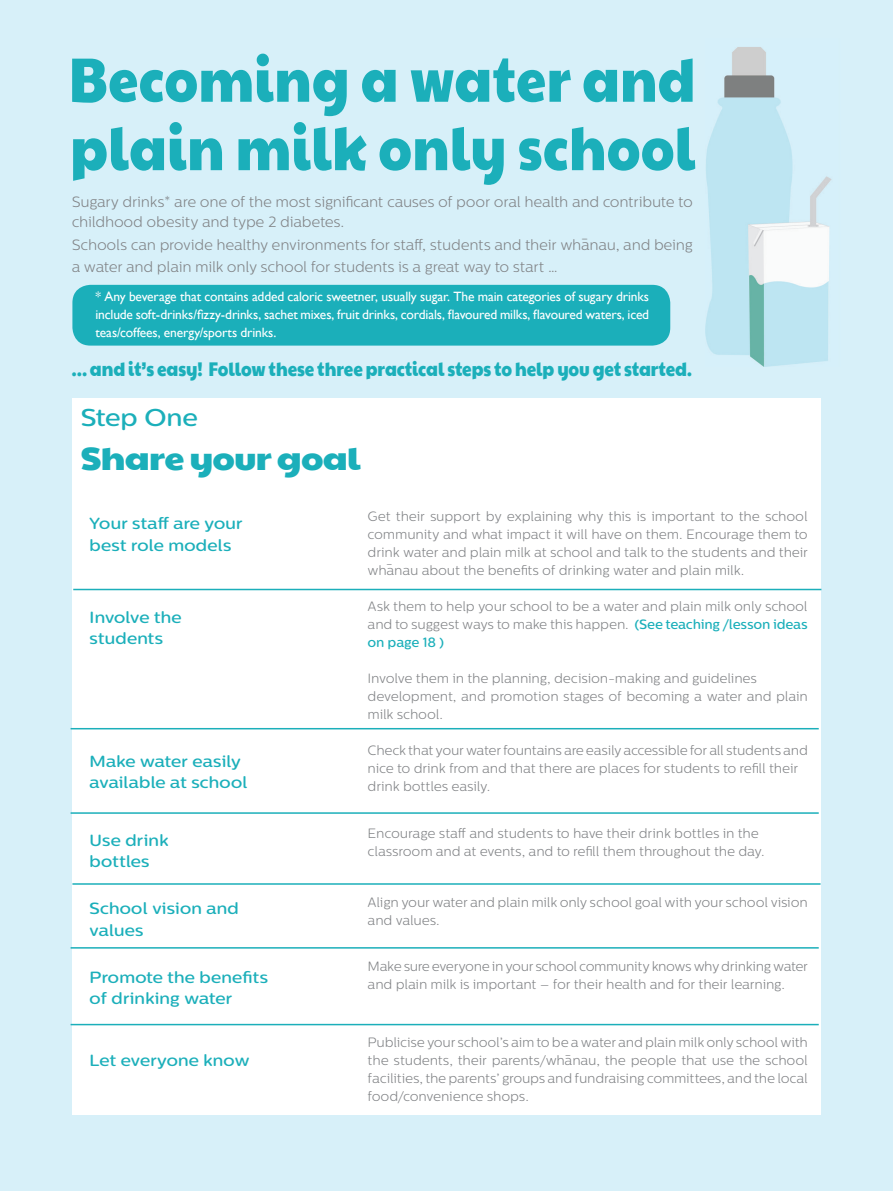
<style>
.page{position:relative;width:893px;height:1191px;background:#fff}
.page>*{position:absolute;margin:0;border:0;box-sizing:border-box;transform-origin:0 0}
.Myriad_Pro_Body_text{font:62.7px "Paytone One";letter-spacing:.005em;color:#1bafba;scale:.86 1}
.Myriad_Pro_Body_text-2{font:32.4px "Paytone One";letter-spacing:-.025em;color:#1bafba;scale:1.11 1}
.Myriad_Pro_Body_text-3{font:500 24.3px "Centrale Sans Rounded";letter-spacing:-.025em;color:#1bafba;scale:1.11 1}
.Myriad_Pro_Body_text-4{font:19.8px "Paytone One";letter-spacing:-.005em;color:#1bafba;scale:.86 1}
.Myriad_Pro_Body_text-5{font:500 16.2px "Centrale Sans Rounded";letter-spacing:-.025em;color:#1bafba;scale:1.11 1}
.Myriad_Pro_Body_text-6{font:300 14.85px "Centrale Sans Rounded";letter-spacing:-.02em;color:#808285}
.Myriad_Pro_Body_text-7{font:300 13.5px/18px "Centrale Sans Rounded";letter-spacing:-.02em;color:#808285;text-align:justify}
.Myriad_Pro_Body_text-8{font:13.5px/18px "Gill Sans";letter-spacing:-.01em;color:#fff;text-align:justify}
.s1{font-weight:500;color:#1bafba}
</style>
<div class="page">
<hr style="left:892px;top:0;width:1px;height:1191px;background:#d7f0f9">
<div style="left:1px;top:1px;width:891px;height:1190px;background:#d7f0f9"></div>
<img style="left:706px;top:47px;width:126px;height:320px">
<div style="left:72px;top:285px;width:598px;height:60px;background:#1bafba;border-radius:18px"></div>
<div style="left:73px;top:398px;width:748px;height:716px;background:#fff"></div>
<hr style="left:73px;top:589px;width:748px;height:1px;background:#1bafba">
<hr style="left:71px;top:728px;width:748px;height:1px;background:#1bafba">
<hr style="left:71px;top:947px;width:748px;height:1px;background:#1bafba">
<hr style="left:71px;top:812px;width:748px;height:1px;background:#1bafba">
<hr style="left:71px;top:1023px;width:748px;height:2px;background:#1bafba">
<hr style="left:72px;top:883px;width:748px;height:1px;background:#1bafba">
<p class="Myriad_Pro_Body_text" style="left:69px;top:30px;width:730px">Becoming a water and</p>
<p class="Myriad_Pro_Body_text" style="left:70px;top:98px;width:728px">plain milk only school</p>
<p class="Myriad_Pro_Body_text-6" style="left:72px;top:193px;width:623px">Sugary drinks* are one of the most significant causes of poor oral health and contribute to</p>
<p class="Myriad_Pro_Body_text-6" style="left:72px;top:213px;width:274px">childhood obesity and type 2 diabetes.</p>
<p class="Myriad_Pro_Body_text-6" style="left:72px;top:236px;width:623px">Schools can provide healthy environments for staff, students and their whanau, and being</p>
<p class="Myriad_Pro_Body_text-6" style="left:72px;top:258px;width:487px">a water and plain milk only school for students is a great way to start …</p>
<p class="Myriad_Pro_Body_text-6" style="left:581px;top:229px;width:9px">-</p>
<p class="Myriad_Pro_Body_text-8" style="left:95px;top:288px;width:555px">* Any beverage that contains added caloric sweetner, usually sugar. The main categories of sugary drinks include soft-drinks/fizzy-drinks, sachet mixes, fruit drinks, cordials, flavoured milks, flavoured waters, iced teas/coffees, energy/sports drinks.</p>
<p class="Myriad_Pro_Body_text-4" style="left:72px;top:353px;width:723px">… and it’s easy! Follow these three practical steps to help you get started.</p>
<p class="Myriad_Pro_Body_text-3" style="left:80px;top:403px;width:108px">Step One</p>
<p class="Myriad_Pro_Body_text-2" style="left:80px;top:432px;width:254px">Share your goal</p>
<p class="Myriad_Pro_Body_text-5" style="left:89px;top:513px;width:140px">Your staff are your</p>
<p class="Myriad_Pro_Body_text-5" style="left:89px;top:535px;width:130px">best role models</p>
<p class="Myriad_Pro_Body_text-5" style="left:89px;top:607px;width:85px">Involve the</p>
<p class="Myriad_Pro_Body_text-5" style="left:89px;top:629px;width:68px">students</p>
<p class="Myriad_Pro_Body_text-5" style="left:89px;top:751px;width:138px">Make water easily</p>
<p class="Myriad_Pro_Body_text-5" style="left:89px;top:773px;width:144px">available at school</p>
<p class="Myriad_Pro_Body_text-5" style="left:89px;top:830px;width:73px">Use drink</p>
<p class="Myriad_Pro_Body_text-5" style="left:89px;top:852px;width:56px">bottles</p>
<p class="Myriad_Pro_Body_text-5" style="left:89px;top:899px;width:136px">School vision and</p>
<p class="Myriad_Pro_Body_text-5" style="left:89px;top:920px;width:50px">values</p>
<p class="Myriad_Pro_Body_text-5" style="left:89px;top:967px;width:163px">Promote the benefits</p>
<p class="Myriad_Pro_Body_text-5" style="left:89px;top:989px;width:130px">of drinking water</p>
<p class="Myriad_Pro_Body_text-5" style="left:89px;top:1050px;width:146px">Let everyone know</p>
<p class="Myriad_Pro_Body_text-7" style="left:368px;top:507px;width:442px">Get their support by explaining why this is important to the school community and what impact it will have on them. Encourage them to drink water and plain milk at school and talk to the students and their whanau about the benefits of drinking water and plain milk.</p>
<p class="Myriad_Pro_Body_text-7" style="left:368px;top:597px;width:442px">Ask them to help your school to be a water and plain milk only school and to suggest ways to make this happen. <span class="s1">(See teaching /lesson ideas on page 18 )</span></p>
<p class="Myriad_Pro_Body_text-7" style="left:368px;top:669px;width:391px">Involve them in the planning, decision-making and guidelines</p>
<p class="Myriad_Pro_Body_text-7" style="left:368px;top:687px;width:442px">development, and promotion stages of becoming a water and plain milk school.</p>
<p class="Myriad_Pro_Body_text-7" style="left:368px;top:741px;width:442px">Check that your water fountains are easily accessible for all students and</p>
<p class="Myriad_Pro_Body_text-7" style="left:368px;top:759px;width:432px">nice to drink from and that there are places for students to refill their drink bottles easily.</p>
<p class="Myriad_Pro_Body_text-7" style="left:368px;top:824px;width:393px">Encourage staff and students to have their drink bottles in the</p>
<p class="Myriad_Pro_Body_text-7" style="left:368px;top:842px;width:399px">classroom and at events, and to refill them throughout the day.</p>
<p class="Myriad_Pro_Body_text-7" style="left:368px;top:893px;width:442px">Align your water and plain milk only school goal with your school vision</p>
<p class="Myriad_Pro_Body_text-7" style="left:368px;top:911px;width:74px">and values.</p>
<p class="Myriad_Pro_Body_text-7" style="left:368px;top:957px;width:442px">Make sure everyone in your school community knows why drinking water</p>
<p class="Myriad_Pro_Body_text-7" style="left:368px;top:975px;width:419px">and plain milk is important – for their health and for their learning.</p>
<p class="Myriad_Pro_Body_text-7" style="left:386px;top:555px;width:9px">-</p>
<p class="Myriad_Pro_Body_text-7" style="left:368px;top:1033px;width:442px">Publicise your school’s aim to be a water and plain milk only school with</p>
<p class="Myriad_Pro_Body_text-7" style="left:368px;top:1051px;width:442px">the students, their parents/whanau, the people that use the school facilities, the parents’ groups and fundraising committees, and the local food/convenience shops.</p>
<p class="Myriad_Pro_Body_text-7" style="left:564px;top:1045px;width:9px">-</p>
</div>
